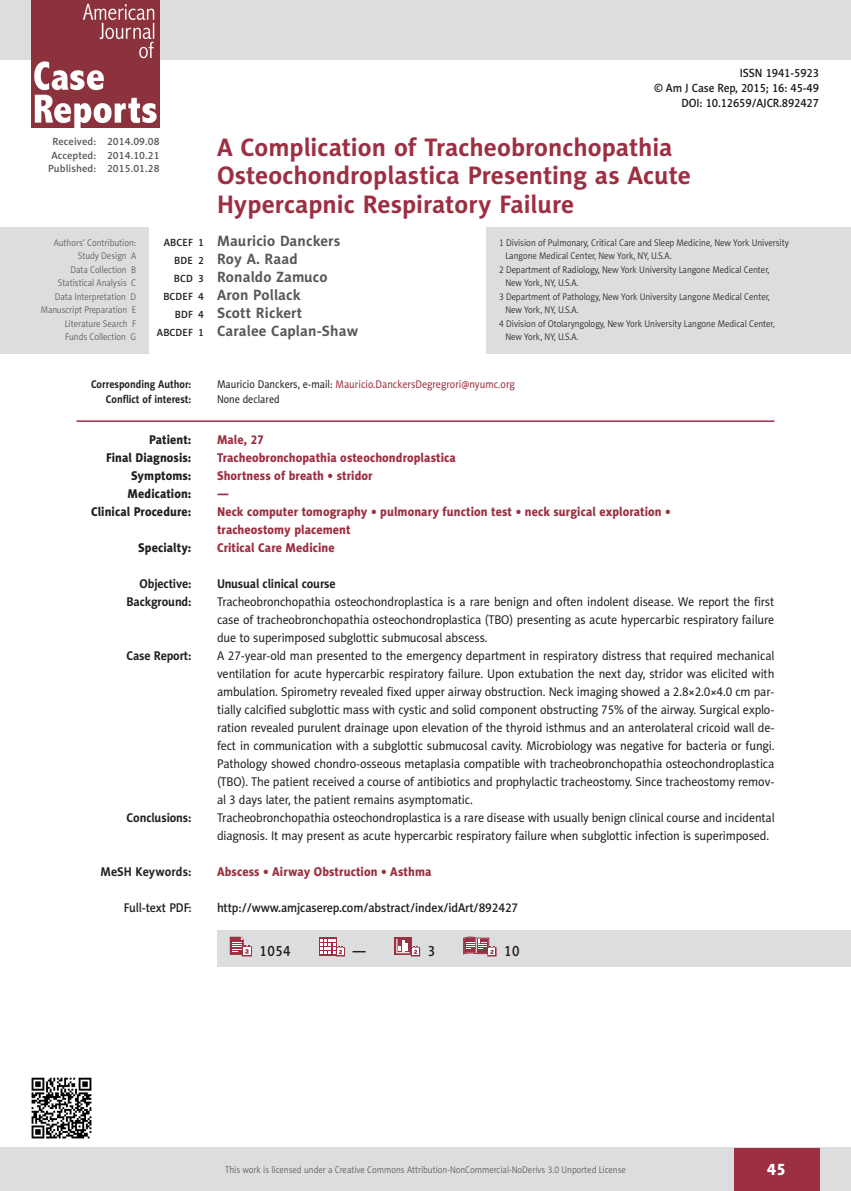
<style>
.page{position:relative;width:851px;height:1191px;background:#fff}
.page>*{position:absolute;margin:0;border:0;box-sizing:border-box;transform-origin:0 0}
.AJCR_Tytul{font:700 25.5px/28.5px "Naomi Sans EFN";color:#9d2f42}
.t1{font:16.5px "Naomi Sans EFN Heavy";color:#fff}
.AJCR_Autorzy{font:700 15px "Naomi Sans EFN";letter-spacing:.01em;color:#57585a}
.AJCR_dane{font:15px "Naomi Sans EFN Medium";letter-spacing:.03em;color:#231f20;scale:.9 1}
.AJCR_Summary_body{font:12.75px/18px "Naomi Sans EFN";letter-spacing:-.01em;color:#231f20;text-align:justify;scale:.95 1}
.AJCR_keywords{font:12.75px/18px "Naomi Sans EFN Heavy";letter-spacing:.005em;color:#9d2f42;scale:.95 1}
.AJCR_keywords-2{font:12.75px "Naomi Sans EFN Heavy";letter-spacing:.005em;color:#231f20;scale:.95 1}
.AJCR_full_text_pdf{font:12.75px "Naomi Sans EFN Medium";letter-spacing:-.01em;color:#231f20;scale:.95 1}
.AJCR_Summary_body-2{font:700 12.75px "Naomi Sans EFN";letter-spacing:-.01em;color:#231f20;scale:.95 1}
.AJCR_keywords-3{font:700 12.75px "Naomi Sans EFN";letter-spacing:.005em;color:#231f20;scale:.95 1}
.AJCR_full_text_pdf-2{font:12px "Naomi Sans EFN Medium";letter-spacing:-.01em;color:#231f20;scale:.95 1}
.AJCR_Adres{font:11.25px "Naomi Sans EFN";color:#9d2f42;scale:.9 1}
.AJCR_Adres-2{font:700 11.25px "Naomi Sans EFN";color:#231f20;scale:.9 1}
.AJCR_Adres-3{font:11.25px "Naomi Sans EFN";color:#231f20;scale:.9 1}
.t2{font:10.5px "Naomi Sans EFN Medium";letter-spacing:.01em;color:#57585a}
.AJCR_Afiliacja{font:9.75px/13.5px "Naomi Sans EFN Light";color:#231f20;scale:.9 1}
.t3{font:9.75px "Naomi Sans EFN Light";color:#57585a;scale:.9 1}
.s1{font-family:"Naomi Sans EFN Medium";font-weight:400;font-size:10.5px;color:#231f20}
.s2{color:#231f20}
</style>
<div class="page">
<div style="left:217px;top:930px;width:633px;height:36px;background:#dcdddf"></div>
<svg style="left:230px;top:936px;width:22px;height:20px"></svg>
<div style="left:319px;top:937px;width:17px;height:18px;background:#9d2f42"></div>
<svg style="left:320px;top:938px;width:25px;height:18px"></svg>
<div style="left:394px;top:937px;width:18px;height:18px;background:#9d2f42"></div>
<svg style="left:396px;top:939px;width:24px;height:17px"></svg>
<svg style="left:463px;top:936px;width:33px;height:20px"></svg>
<hr style="left:77px;top:420px;width:697px;height:2px;background:#9d2f42">
<div style="left:0;top:228px;width:149px;height:126px;background:#dcdddf"></div>
<div style="left:486px;top:228px;width:364px;height:126px;background:#dcdddf"></div>
<img style="left:31px;top:1077px;width:61px;height:62px">
<div style="left:0;top:1148px;width:850px;height:43px;background:#dcdddf"></div>
<div style="left:733px;top:1147px;width:86px;height:43px;background:#9d2f42"></div>
<div style="left:0;top:0;width:850px;height:60px;background:#dcdddf"></div>
<img style="left:32px;top:0;width:127px;height:127px">
<p class="AJCR_full_text_pdf-2" style="left:739px;top:66px;width:85px">ISSN 1941-5923</p>
<p class="AJCR_full_text_pdf-2" style="left:654px;top:81px;width:175px">© Am J Case Rep, 2015; 16: 45-49</p>
<p class="AJCR_full_text_pdf-2" style="left:681px;top:96px;width:146px">DOI: 10.12659/AJCR.892427</p>
<p class="AJCR_Tytul" style="left:217px;top:133px;width:475px">A Complication of Tracheobronchopathia<br>Osteochondroplastica Presenting as Acute<br>Hypercapnic Respiratory Failure</p>
<p class="AJCR_Autorzy" style="left:164px;top:232px;width:178px"><span class="s1">ABCEF 1</span> Mauricio Danckers</p>
<p class="AJCR_Autorzy" style="left:174px;top:250px;width:125px"><span class="s1">BDE 2</span> Roy A. Raad</p>
<p class="AJCR_Autorzy" style="left:174px;top:268px;width:155px"><span class="s1">BCD 3</span> Ronaldo Zamuco</p>
<p class="AJCR_Autorzy" style="left:163px;top:286px;width:139px"><span class="s1">BCDEF 4</span> Aron Pollack</p>
<p class="AJCR_Autorzy" style="left:175px;top:304px;width:129px"><span class="s1">BDF 4</span> Scott Rickert</p>
<p class="AJCR_Autorzy" style="left:157px;top:322px;width:203px"><span class="s1">ABCDEF 1</span> Caralee Caplan-Shaw</p>
<p class="t2" style="left:52px;top:136px;width:109px">Received: 2014.09.08</p>
<p class="t2" style="left:51px;top:149px;width:110px">Accepted: 2014.10.21</p>
<p class="t2" style="left:48px;top:163px;width:113px">Published: 2015.01.28</p>
<p class="t3" style="left:54px;top:237px;width:93px">Authors’ Contribution:</p>
<p class="t3" style="left:78px;top:250px;width:66px">Study Design A</p>
<p class="t3" style="left:70px;top:264px;width:74px">Data Collection B</p>
<p class="t3" style="left:58px;top:277px;width:89px">Statistical Analysis C</p>
<p class="t3" style="left:55px;top:291px;width:92px">Data Interpretation D</p>
<p class="t3" style="left:41px;top:304px;width:107px">Manuscript Preparation E</p>
<p class="t3" style="left:65px;top:318px;width:81px">Literature Search F</p>
<p class="t3" style="left:65px;top:331px;width:80px">Funds Collection G</p>
<p class="AJCR_Afiliacja" style="left:505px;top:236px;width:316px;text-indent:-6px">1 Division of Pulmonary, Critical Care and Sleep Medicine, New York University<br>Langone Medical Center, New York, NY, U.S.A.</p>
<p class="AJCR_Afiliacja" style="left:505px;top:263px;width:295px;text-indent:-6px">2 Department of Radiology, New York University Langone Medical Center,<br>New York, NY, U.S.A.</p>
<p class="AJCR_Afiliacja" style="left:505px;top:290px;width:295px;text-indent:-6px">3 Department of Pathology, New York University Langone Medical Center,<br>New York, NY, U.S.A.</p>
<p class="AJCR_Afiliacja" style="left:505px;top:317px;width:300px;text-indent:-6px">4 Division of Otolaryngology, New York University Langone Medical Center,<br>New York, NY, U.S.A.</p>
<p class="AJCR_Adres-2" style="left:91px;top:377px;width:113px">Corresponding Author:</p>
<p class="AJCR_Adres" style="left:217px;top:377px;width:332px"><span class="s2">Mauricio Danckers, e-mail:</span> Mauricio.DanckersDegregrori@nyumc.org</p>
<p class="AJCR_Adres-2" style="left:106px;top:393px;width:97px">Conflict of interest:</p>
<p class="AJCR_Adres-3" style="left:217px;top:393px;width:71px">None declared</p>
<p class="AJCR_keywords-2" style="left:149px;top:432px;width:46px">Patient:</p>
<p class="AJCR_keywords" style="left:217px;top:430px;width:51px">Male, 27</p>
<p class="AJCR_keywords-2" style="left:106px;top:450px;width:91px">Final Diagnosis:</p>
<p class="AJCR_keywords" style="left:217px;top:448px;width:253px">Tracheobronchopathia osteochondroplastica</p>
<p class="AJCR_keywords-2" style="left:131px;top:468px;width:65px">Symptoms:</p>
<p class="AJCR_keywords" style="left:217px;top:466px;width:165px">Shortness of breath • stridor</p>
<p class="AJCR_keywords-2" style="left:128px;top:486px;width:69px">Medication:</p>
<p class="AJCR_keywords" style="left:217px;top:484px;width:14px">—</p>
<p class="AJCR_keywords-2" style="left:91px;top:504px;width:107px">Clinical Procedure:</p>
<p class="AJCR_keywords" style="left:217px;top:502px;width:479px">Neck computer tomography • pulmonary function test • neck surgical exploration • tracheostomy placement</p>
<p class="AJCR_keywords-2" style="left:138px;top:540px;width:58px">Specialty:</p>
<p class="AJCR_keywords" style="left:217px;top:538px;width:125px">Critical Care Medicine</p>
<p class="AJCR_Summary_body-2" style="left:139px;top:576px;width:56px">Objective:</p>
<p class="AJCR_Summary_body-2" style="left:217px;top:576px;width:126px">Unusual clinical course</p>
<p class="AJCR_Summary_body-2" style="left:126px;top:594px;width:70px">Background:</p>
<p class="AJCR_Summary_body" style="left:217px;top:593px;width:588px">Tracheobronchopathia osteochondroplastica is a rare benign and often indolent disease. We report the first case of tracheobronchopathia osteochondroplastica (TBO) presenting as acute hypercarbic respiratory failure due to superimposed subglottic submucosal abscess.</p>
<p class="AJCR_Summary_body-2" style="left:126px;top:648px;width:70px">Case Report:</p>
<p class="AJCR_Summary_body" style="left:217px;top:647px;width:588px">A 27-year-old man presented to the emergency department in respiratory distress that required mechanical ventilation for acute hypercarbic respiratory failure. Upon extubation the next day, stridor was elicited with ambulation. Spirometry revealed fixed upper airway obstruction. Neck imaging showed a 2.8×2.0×4.0 cm par&shy;tially calcified subglottic mass with cystic and solid component obstructing 75% of the airway. Surgical explo&shy;ration revealed purulent drainage upon elevation of the thyroid isthmus and an anterolateral cricoid wall de&shy;fect in communication with a subglottic submucosal cavity. Microbiology was negative for bacteria or fungi.<br>Pathology showed chondro-osseous metaplasia compatible with tracheobronchopathia osteochondroplastica (TBO). The patient received a course of antibiotics and prophylactic tracheostomy. Since tracheostomy remov&shy;al 3 days later, the patient remains asymptomatic.</p>
<p class="AJCR_Summary_body-2" style="left:127px;top:810px;width:70px">Conclusions:</p>
<p class="AJCR_Summary_body" style="left:217px;top:809px;width:588px">Tracheobronchopathia osteochondroplastica is a rare disease with usually benign clinical course and incidental diagnosis. It may present as acute hypercarbic respiratory failure when subglottic infection is superimposed.</p>
<p class="AJCR_keywords-3" style="left:100px;top:864px;width:97px">MeSH Keywords:</p>
<p class="AJCR_keywords" style="left:217px;top:862px;width:227px">Abscess • Airway Obstruction • Asthma</p>
<p class="AJCR_full_text_pdf" style="left:124px;top:900px;width:73px">Full-text PDF:</p>
<p class="AJCR_full_text_pdf" style="left:217px;top:900px;width:318px">http://www.amjcaserep.com/abstract/index/idArt/892427</p>
<p class="AJCR_dane" style="left:259px;top:942px;width:36px">1054</p>
<p class="AJCR_dane" style="left:352px;top:942px;width:16px">—</p>
<p class="AJCR_dane" style="left:427px;top:942px;width:10px">3</p>
<p class="AJCR_dane" style="left:504px;top:942px;width:19px">10</p>
<p class="t3" style="left:225px;top:1164px;width:447px">This work is licensed under a Creative Commons Attribution-NonCommercial-NoDerivs 3.0 Unported License</p>
<p class="t1" style="left:766px;top:1159px;width:21px">45</p>
</div>
